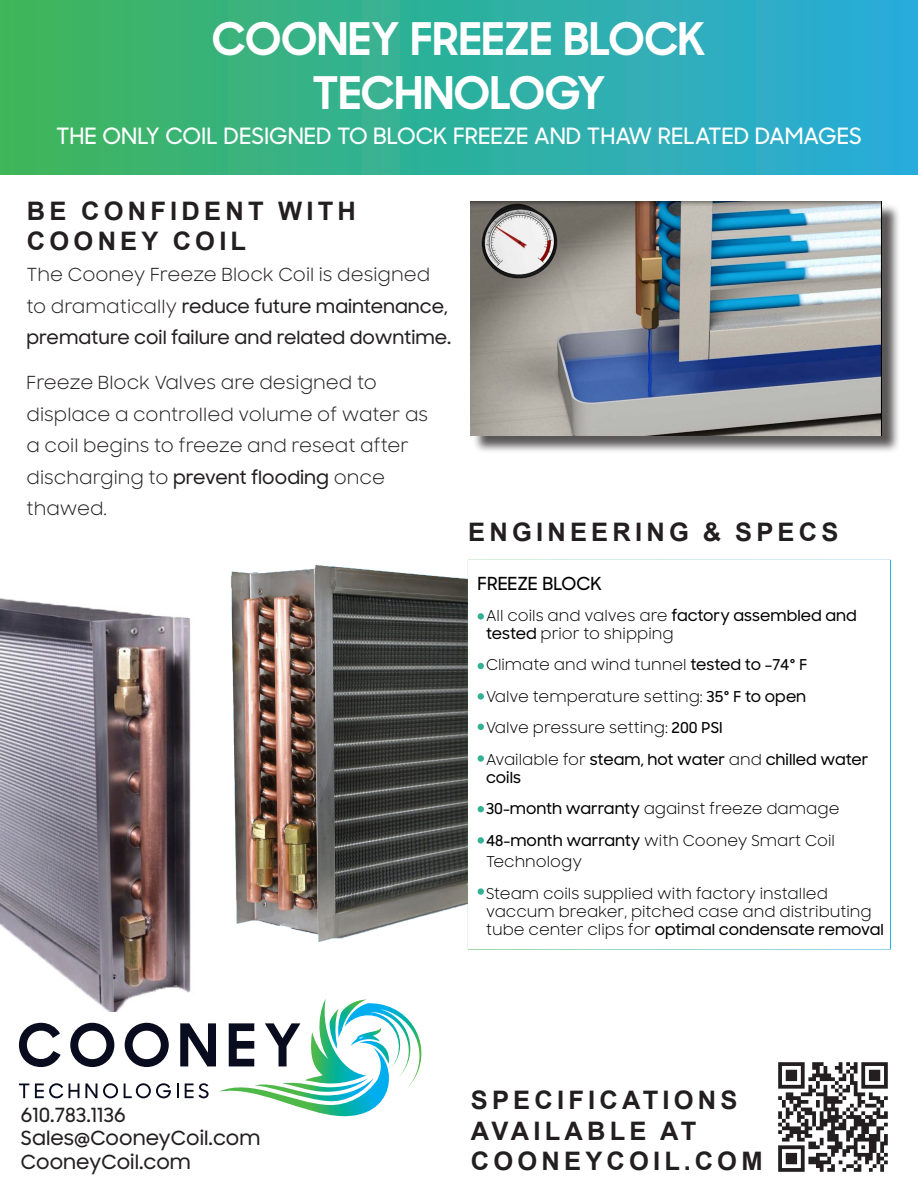
<style>
.page{position:relative;width:918px;height:1188px;background:#fff}
.page>*{position:absolute;margin:0;border:0;box-sizing:border-box;transform-origin:0 0}
.t1{font:700 45px/54px "Samsung Sharp Sans";color:#fff;text-align:center}
.t2{font:700 25.5px/30.6px "Arial";letter-spacing:.165em;color:#231f20}
.t3{font:500 22.5px "Samsung Sharp Sans";color:#fff}
.t4{font:500 19.5px "Samsung Sharp Sans";color:#231f20}
.t5{font:18px/31.5px "Samsung Sharp Sans";color:#231f20}
.t6{font:500 18px/31.5px "Samsung Sharp Sans";color:#231f20}
.t7{font:500 18px "Samsung Sharp Sans";color:#000}
.t8{font:15px/18px "Samsung Sharp Sans";color:#000}
.t9{font:500 15px/18px "Samsung Sharp Sans";color:#000}
.s1{font-weight:400}
.s2{font-weight:500}
.s3{font-weight:500;color:#040503}
</style>
<div class="page">
<div style="left:473px;top:204px;width:427px;height:250px;background:#231f20;opacity:.75"></div>
<img style="left:470px;top:201px;width:412px;height:234px">
<div style="left:0;top:0;width:918px;height:175px;background:linear-gradient(to right,#3eb55a,#28acdd)"></div>
<img style="left:778px;top:1062px;width:110px;height:110px">
<img style="left:0;top:598px;width:191px;height:414px">
<img style="left:231px;top:559px;width:371px;height:391px">
<div style="left:468px;top:560px;width:423px;height:390px;background:#fff;border:2px solid #fff"></div>
<div style="left:478px;top:613px;width:6px;height:7px;background:#32b194;border-radius:50%"></div>
<svg style="left:478px;top:663px;width:6px;height:6px"></svg>
<div style="left:478px;top:693px;width:6px;height:7px;background:#32b194;border-radius:50%"></div>
<svg style="left:478px;top:724px;width:6px;height:6px"></svg>
<div style="left:478px;top:755px;width:6px;height:7px;background:#32b194;border-radius:50%"></div>
<svg style="left:478px;top:806px;width:6px;height:6px"></svg>
<div style="left:478px;top:888px;width:6px;height:7px;background:#32b194;border-radius:50%"></div>
<div style="left:478px;top:837px;width:6px;height:7px;background:#32b194;border-radius:50%"></div>
<svg style="left:19px;top:1023px;width:42px;height:44px"></svg>
<svg style="left:70px;top:1023px;width:44px;height:44px"></svg>
<svg style="left:125px;top:1023px;width:44px;height:44px"></svg>
<svg style="left:19px;top:1084px;width:10px;height:14px"></svg>
<svg style="left:35px;top:1083px;width:28px;height:15px"></svg>
<svg style="left:69px;top:1084px;width:10px;height:14px"></svg>
<svg style="left:85px;top:1084px;width:12px;height:14px"></svg>
<svg style="left:103px;top:1083px;width:15px;height:15px"></svg>
<svg style="left:124px;top:1083px;width:47px;height:15px"></svg>
<svg style="left:177px;top:999px;width:245px;height:118px"></svg>
<p class="t1" style="left:212px;top:9px;width:495px">COONEY FREEZE BLOCK<br>TECHNOLOGY</p>
<p class="t3" style="left:56px;top:119px;width:807px">THE ONLY COIL DESIGNED TO BLOCK FREEZE AND THAW RELATED DAMAGES</p>
<p class="t2" style="left:27px;top:196px;width:331px">BE CONFIDENT WITH<br>COONEY COIL</p>
<p class="t6" style="left:27px;top:258px;width:426px"><span class="s1">The Cooney Freeze Block Coil is designed to dramatically</span> reduce future maintenance, premature coil failure and related downtime.</p>
<p class="t5" style="left:27px;top:366px;width:403px">Freeze Block Valves are designed to displace a controlled volume of water as a coil begins to freeze and reseat after discharging to <span class="s2">prevent flooding</span> once thawed.</p>
<p class="t2" style="left:468px;top:517px;width:372px">ENGINEERING &amp; SPECS</p>
<p class="t7" style="left:478px;top:571px;width:126px">FREEZE BLOCK</p>
<p class="t8" style="left:486px;top:606px;width:372px">All coils and valves are <span class="s2">factory assembled and tested</span> prior to shipping</p>
<p class="t8" style="left:486px;top:655px;width:323px">Climate and wind tunnel <span class="s3">tested to –74° F</span></p>
<p class="t8" style="left:486px;top:687px;width:322px">Valve temperature setting: <span class="s2">35</span><span class="s3">° F to open</span></p>
<p class="t8" style="left:486px;top:718px;width:238px">Valve pressure setting: <span class="s2">200 PSI</span></p>
<p class="t9" style="left:486px;top:750px;width:384px"><span class="s1">Available for</span> steam, hot water <span class="s1">and</span> chilled water coils</p>
<p class="t8" style="left:486px;top:799px;width:355px"><span class="s2">30-month warranty</span> against freeze damage</p>
<p class="t8" style="left:486px;top:829px;width:351px;line-height:21.6px"><span class="s2">48-month warranty</span> with Cooney Smart Coil<br>Technology</p>
<p class="t8" style="left:486px;top:884px;width:399px">Steam coils supplied with factory installed vaccum breaker, pitched case and distributing tube center clips for <span class="s2">optimal condensate removal</span></p>
<p class="t4" style="left:21px;top:1101px;width:106px">610.783.1136</p>
<p class="t4" style="left:21px;top:1124px;width:241px">Sales@CooneyCoil.com</p>
<p class="t4" style="left:21px;top:1148px;width:172px">CooneyCoil.com</p>
<p class="t2" style="left:471px;top:1085px;width:293px">SPECIFICATIONS<br>AVAILABLE AT<br>COONEYCOIL.COM</p>
</div>
